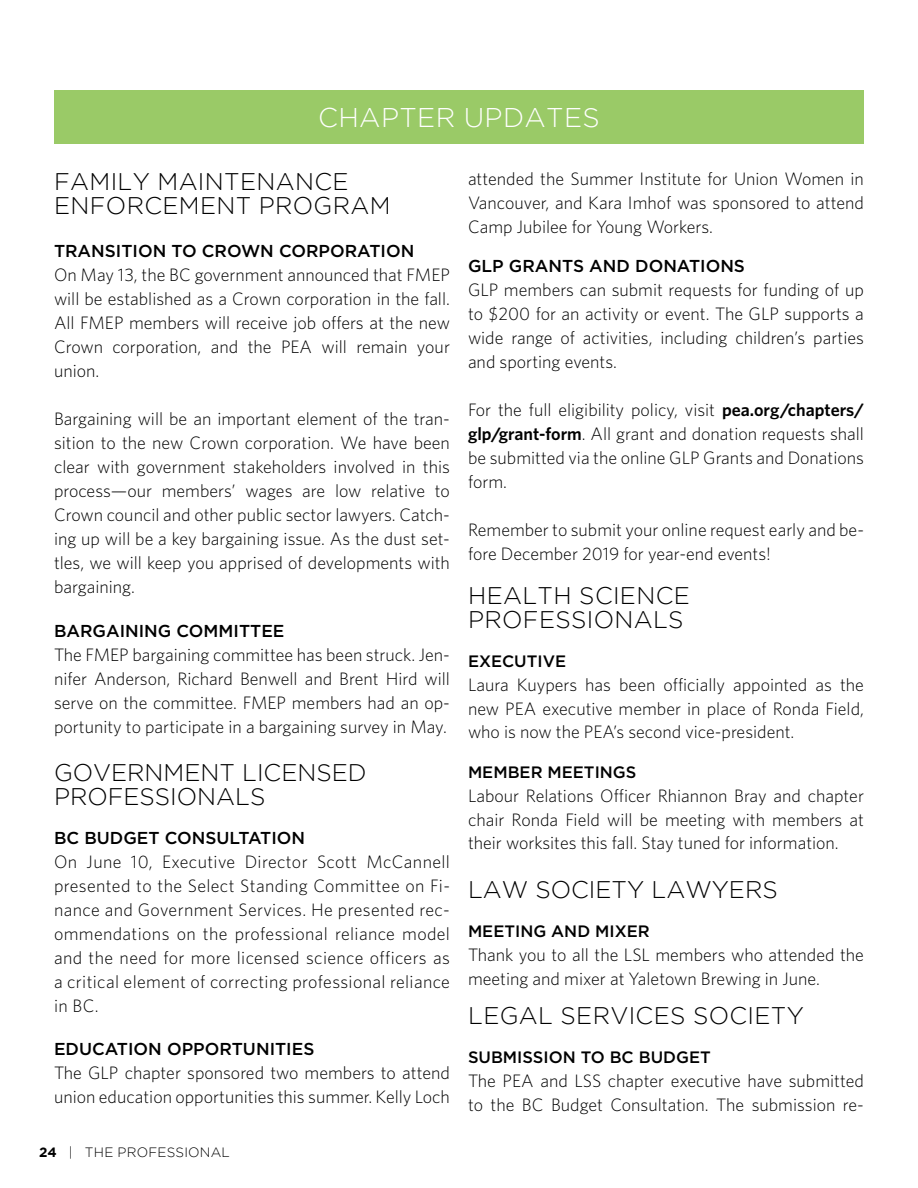
<style>
.page{position:relative;width:918px;height:1188px;background:#fff}
.page>*{position:absolute;margin:0;border:0;box-sizing:border-box;transform-origin:0 0}
.t1{font:300 27px "Gotham";letter-spacing:.015em;color:#fff}
.t2{font:300 24px/24px "Gotham";letter-spacing:.015em;color:#000}
.t3{font:300 18px/24px "Whitney";color:#000;text-align:justify}
.t4{font:500 17.25px "Gotham";color:#000}
.t5{font:500 16.5px "Gotham";color:#000}
.t6{font:300 13.5px "Gotham";letter-spacing:.015em;color:#000}
.s1{font-weight:700}
.s2{font-weight:600}
</style>
<div class="page">
<div style="left:54px;top:90px;width:810px;height:54px;background:#9aca67"></div>
<h1 class="t1" style="left:318px;top:103px;width:283px">CHAPTER UPDATES</h1>
<h2 class="t2" style="left:54px;top:169px;width:338px">FAMILY MAINTENANCE<br>ENFORCEMENT PROGRAM</h2>
<p class="t4" style="left:54px;top:240px;width:362px">TRANSITION TO CROWN CORPORATION</p>
<p class="t3" style="left:54px;top:263px;width:398px">On May 13, the BC government announced that FMEP will be established as a Crown corporation in the fall.<br>All FMEP members will receive job offers at the new Crown corporation, and the PEA will remain your union.</p>
<p class="t3" style="left:54px;top:407px;width:398px">Bargaining will be an important element of the tran&shy;sition to the new Crown corporation. We have been clear with government stakeholders involved in this process—our members’ wages are low relative to Crown council and other public sector lawyers. Catch&shy;ing up will be a key bargaining issue. As the dust set&shy;tles, we will keep you apprised of developments with bargaining.</p>
<p class="t4" style="left:54px;top:619px;width:232px">BARGAINING COMMITTEE</p>
<p class="t3" style="left:54px;top:642px;width:398px">The FMEP bargaining committee has been struck. Jen&shy;nifer Anderson, Richard Benwell and Brent Hird will serve on the committee. FMEP members had an op&shy;portunity to participate in a bargaining survey in May.</p>
<h2 class="t2" style="left:54px;top:760px;width:314px">GOVERNMENT LICENSED<br>PROFESSIONALS</h2>
<p class="t4" style="left:54px;top:826px;width:253px">BC BUDGET CONSULTATION</p>
<p class="t3" style="left:54px;top:849px;width:398px">On June 10, Executive Director Scott McCannell presented to the Select Standing Committee on Fi&shy;nance and Government Services. He presented rec&shy;ommendations on the professional reliance model and the need for more licensed science officers as a critical element of correcting professional reliance in BC.</p>
<p class="t4" style="left:54px;top:1038px;width:262px">EDUCATION OPPORTUNITIES</p>
<p class="t3" style="left:54px;top:1061px;width:398px">The GLP chapter sponsored two members to attend union education opportunities this summer. Kelly Loch</p>
<p class="t6" style="left:39px;top:1145px;width:193px"><span class="s1">24</span> | THE PROFESSIONAL</p>
<p class="t3" style="left:468px;top:166px;width:398px">attended the Summer Institute for Union Women in Vancouver, and Kara Imhof was sponsored to attend Camp Jubilee for Young Workers.</p>
<p class="t4" style="left:468px;top:255px;width:279px">GLP GRANTS AND DONATIONS</p>
<p class="t3" style="left:468px;top:277px;width:397px">GLP members can submit requests for funding of up to $200 for an activity or event. The GLP supports a wide range of activities, including children’s parties and sporting events.</p>
<p class="t3" style="left:468px;top:397px;width:398px">For the full eligibility policy, visit <span class="s2">pea.org/chapters/ glp/grant-form</span>. All grant and donation requests shall be submitted via the online GLP Grants and Donations form.</p>
<p class="t3" style="left:468px;top:517px;width:398px">Remember to submit your online request early and be&shy;fore December 2019 for year-end events!</p>
<h2 class="t2" style="left:468px;top:583px;width:223px">HEALTH SCIENCE<br>PROFESSIONALS</h2>
<p class="t5" style="left:468px;top:650px;width:100px">EXECUTIVE</p>
<p class="t3" style="left:468px;top:672px;width:398px">Laura Kuypers has been officially appointed as the new PEA executive member in place of Ronda Field, who is now the PEA’s second vice-president.</p>
<p class="t5" style="left:468px;top:761px;width:170px">MEMBER MEETINGS</p>
<p class="t3" style="left:468px;top:783px;width:398px">Labour Relations Officer Rhiannon Bray and chapter chair Ronda Field will be meeting with members at their worksites this fall. Stay tuned for information.</p>
<h2 class="t2" style="left:468px;top:877px;width:311px">LAW SOCIETY LAWYERS</h2>
<p class="t5" style="left:468px;top:920px;width:183px">MEETING AND MIXER</p>
<p class="t3" style="left:468px;top:942px;width:398px">Thank you to all the LSL members who attended the meeting and mixer at Yaletown Brewing in June.</p>
<h2 class="t2" style="left:468px;top:1003px;width:337px">LEGAL SERVICES SOCIETY</h2>
<p class="t5" style="left:468px;top:1046px;width:244px">SUBMISSION TO BC BUDGET</p>
<p class="t3" style="left:468px;top:1068px;width:398px">The PEA and LSS chapter executive have submitted to the BC Budget Consultation. The submission re-</p>
</div>
